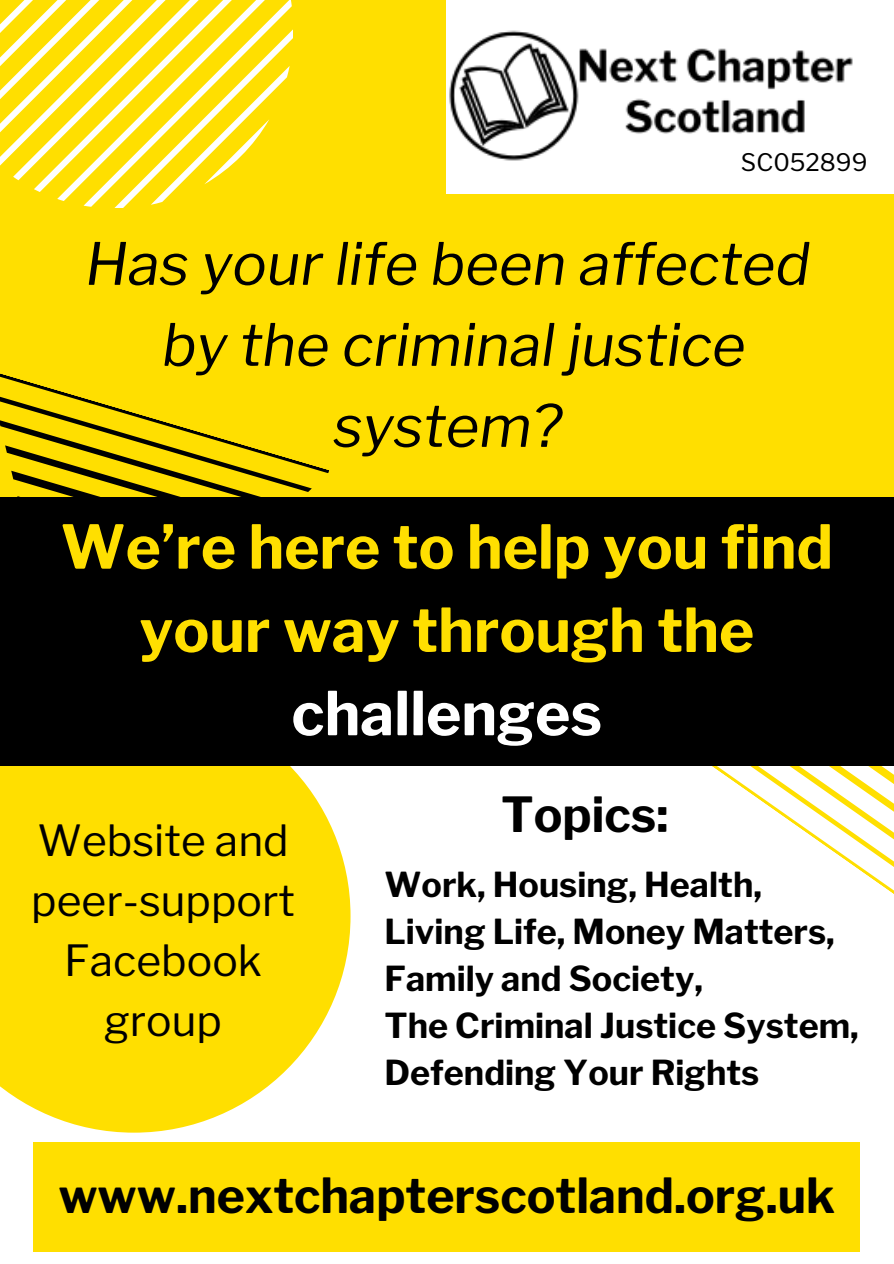
<style>
.page{position:relative;width:894px;height:1264px;background:#fff}
.page>*{position:absolute;margin:0;border:0;box-sizing:border-box;transform-origin:0 0}
.t1{font:700 60px/83.2px "Libre Franklin";color:#ffdf00;text-align:center}
.t2{font:italic 57.9px/81px "Libre Franklin";color:#000;text-align:center}
.t3{font:700 48px "Libre Franklin";color:#000}
.t4{font:42.6px/59.7px "Libre Franklin";color:#000;text-align:center}
.t5{font:700 34.2px/47px "Libre Franklin";color:#000}
.t6{font:24px "Libre Franklin";color:#000}
.s1{color:#fff}
</style>
<div class="page">
<svg style="left:668px;top:765px;width:225px;height:128px"></svg>
<div style="left:0;top:0;width:893px;height:765px;background:#ffdf00"></div>
<div style="left:446px;top:0;width:447px;height:194px;background:#fff"></div>
<img style="left:449px;top:30px;width:404px;height:131px">
<svg style="left:0;top:765px;width:350px;height:367px;background:#fee21d"></svg>
<div style="left:0;top:497px;width:893px;height:268px;background:#000"></div>
<svg style="left:0;top:0;width:293px;height:208px"></svg>
<svg style="left:0;top:373px;width:329px;height:395px"></svg>
<div style="left:34px;top:1142px;width:825px;height:109px;background:#ffdf00"></div>
<p class="t6" style="left:740px;top:148px;width:128px">SC052899</p>
<p class="t2" style="left:85px;top:223px;width:726px">Has your life been affected by the criminal justice system?</p>
<p class="t1" style="left:61px;top:505px;width:773px">We’re here to help you find your way through the <span class="s1">challenges</span></p>
<h1 class="t4" style="left:31px;top:811px;width:265px">Website and peer-support<br>Facebook group</h1>
<h4 class="t3" style="left:501px;top:785px;width:169px">Topics:</h4>
<p class="t5" style="left:384px;top:861px;width:475px">Work, Housing, Health,<br>Living Life, Money Matters,<br>Family and Society,<br>The Criminal Justice System,<br>Defending Your Rights</p>
<h2 class="t3" style="left:58px;top:1166px;width:778px">www.nextchapterscotland.org.uk</h2>
</div>
